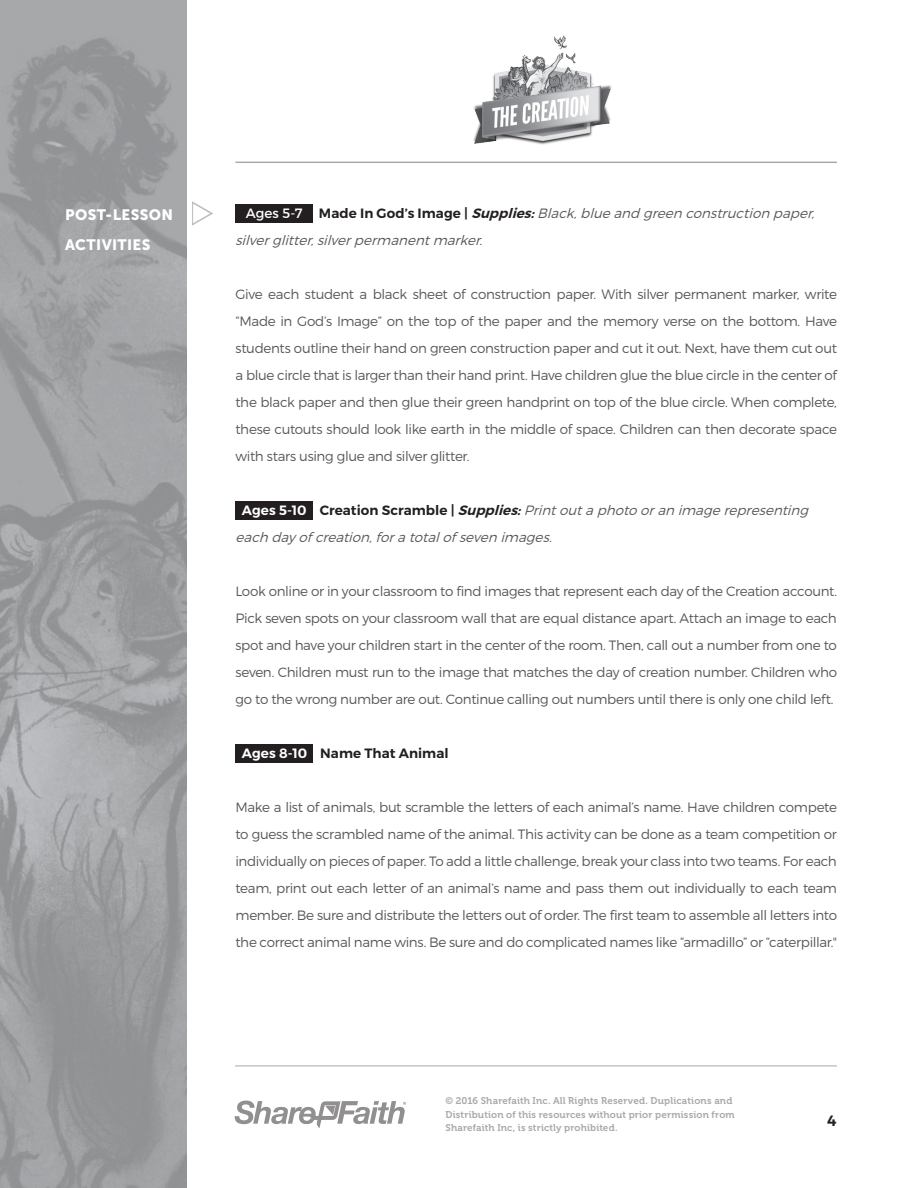
<style>
.page{position:relative;width:918px;height:1188px;background:#fff}
.page>*{position:absolute;margin:0;border:0;box-sizing:border-box;transform-origin:0 0}
.Heading{font:15px "Museo Sans 900";letter-spacing:.025em;color:#fff}
.t1{font:600 15px "Montserrat";color:#231f20}
.body_paragraph{font:300 13.5px/27px "Montserrat";letter-spacing:-.025em;color:#57585a;text-align:justify}
.body_paragraph-2{font:italic 300 13.5px/27px "Montserrat";color:#57585a}
.body_paragraph-3{font:600 13.5px "Montserrat";letter-spacing:.005em;color:#231f20}
.t2{font:9.75px/13.5px "Museo 700";letter-spacing:.015em;color:#a8a9ad}
.s1{font-weight:400;font-style:normal;color:#fff}
.s2{font-weight:600;font-style:normal;color:#231f20}
.s3{font-weight:600;color:#231f20}
.s4{font-weight:600;font-style:normal;color:#fff}
.s5{color:#fff}
</style>
<div class="page">
<img style="left:0;top:0;width:187px;height:1188px">
<hr style="left:235px;top:1066px;width:602px;height:1px;background:#a8a9ad">
<svg style="left:235px;top:1101px;width:171px;height:27px"></svg>
<img style="left:473px;top:35px;width:139px;height:110px">
<hr style="left:235px;top:162px;width:602px;height:1px;background:#a8a9ad">
<div style="left:235px;top:744px;width:78px;height:18px;background:#231f20"></div>
<div style="left:235px;top:501px;width:78px;height:18px;background:#231f20"></div>
<div style="left:235px;top:204px;width:78px;height:18px;background:#231f20"></div>
<p class="Heading" style="left:65px;top:206px;width:109px">POST-LESSON</p>
<p class="Heading" style="left:65px;top:236px;width:87px">ACTIVITIES</p>
<p class="body_paragraph-2" style="left:235px;top:199px;width:585px;text-indent:10px"><span class="s1">A g e s 5 - 7</span> <span class="s2">M a d e I n G o d ’ s I m a g e |</span> <span class="s3">Supplies:</span> Black,blueand green construction paper, silverglitter,silverpermanentmarker.</p>
<p class="body_paragraph" style="left:235px;top:280px;width:603px">Give each student a black sheet of construction paper. With silver permanent marker, write “Made in God’s Image” on the top of the paper and the memory verse on the bottom. Have students outline their hand on green construction paper and cut it out. Next, have them cut out a blue circle that is larger than their hand print. Have children glue the blue circle in the center of the black paper and then glue their green handprint on top of the blue circle. When complete, these cutouts should look like earth in the middle of space. Children can then decorate space with stars using glue and silver glitter.</p>
<p class="body_paragraph-2" style="left:235px;top:496px;width:578px;text-indent:7px"><span class="s4">A g e s 5 - 1 0</span> <span class="s2">C r e a t i o n S c r a m b l e |</span> <span class="s3">Supplies:</span>Printoutaphoto oran imagerepresenting each day of creation,foratotalof seven images.</p>
<p class="body_paragraph" style="left:235px;top:577px;width:603px">Look online or in your classroom to find images that represent each day of the Creation account.<br>Pick seven spots on your classroom wall that are equal distance apart. Attach an image to each spot and have your children start in the center of the room. Then, call out a number from one to seven. Children must run to the image that matches the day of creation number. Children who go to the wrong number are out. Continue calling out numbers until there is only one child left.</p>
<p class="body_paragraph-3" style="left:242px;top:745px;width:208px"><span class="s5">Ages 8-10</span> Name That Animal</p>
<p class="body_paragraph" style="left:235px;top:793px;width:603px">Make a list of animals, but scramble the letters of each animal’s name. Have children compete to guess the scrambled name of the animal. This activity can be done as a team competition or individually on pieces of paper. To add a little challenge, break your class into two teams. For each team, print out each letter of an animal’s name and pass them out individually to each team member. Be sure and distribute the letters out of order. The first team to assemble all letters into the correct animal name wins. Be sure and do complicated names like “armadillo” or “caterpillar."</p>
<p class="t2" style="left:446px;top:1094px;width:291px">© 2016 Sharefaith Inc. All Rights Reserved. Duplications and<br>Distribution of this resources without prior permission from<br>Sharefaith Inc, is strictly prohibited.</p>
<p class="t1" style="left:827px;top:1112px;width:11px">4</p>
</div>
